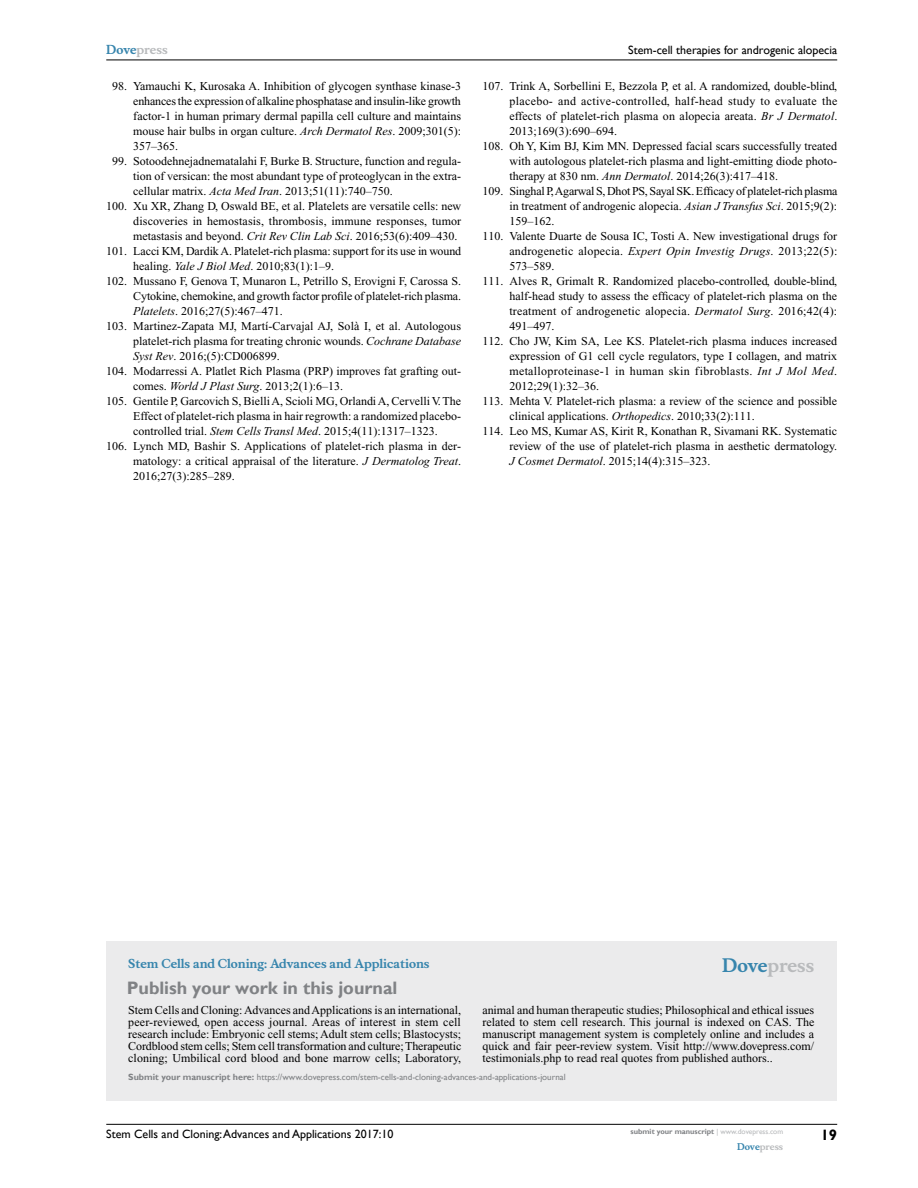
<style>
.page{position:relative;width:918px;height:1188px;background:#fff}
.page>*{position:absolute;margin:0;border:0;box-sizing:border-box;transform-origin:0 0}
.t1{font:700 18px "Gill Sans";color:#808285}
.t2{font:700 18px "Musee";color:#b8babc}
.t3{font:700 15px "Gill Sans";color:#000}
.t4{font:12px/12px "Times New Roman";color:#000;text-align:justify}
.t5{font:12px "Times New Roman";letter-spacing:.025em;color:#000}
.t6{font:12px "Gill Sans";color:#000}
.t7{font:12px "Times New Roman";letter-spacing:.02em;color:#000}
.t8{font:700 12px "Musee";color:#3785ad}
.t9{font:700 12px "Musee";color:#b8babc}
.t10{font:9px "Gill Sans";color:#808285}
.t11{font:700 9px "Musee";color:#b8babc}
.t12{font:700 7.5px "Gill Sans";color:#808285}
.s1{color:#3785ad}
.s2{font-style:italic}
.s3{font-weight:700}
.s4{font-weight:400;color:#b8babc}
</style>
<div class="page">
<div style="left:106px;top:941px;width:731px;height:159px;background:#ebebec"></div>
<hr style="left:106px;top:1124px;width:731px;height:1px;background:#000">
<hr style="left:106px;top:60px;width:731px;height:1px;background:#000">
<p class="t9" style="left:106px;top:43px;width:63px"><span class="s1">Dove</span>press</p>
<p class="t4" style="left:133px;top:79px;width:329px;line-height:15px;text-indent:-21px">98. Yamauchi K, Kurosaka A. Inhibition of glycogen synthase kinase-3 enhances the expression of alkaline phosphatase and insulin-like growth factor-1 in human primary dermal papilla cell culture and maintains mouse hair bulbs in organ culture. <span class="s2">Arch Dermatol Res</span>. 2009;301(5):<br>357–365.</p>
<p class="t4" style="left:112px;top:155px;width:350px">99. Sotoodehnejadnematalahi F, Burke B. Structure, function and regula-</p>
<p class="t4" style="left:133px;top:170px;width:329px">tion of versican: the most abundant type of proteoglycan in the extra-</p>
<p class="t4" style="left:133px;top:185px;width:261px">cellular matrix. <span class="s2">Acta Med Iran</span>. 2013;51(11):740–750.</p>
<p class="t4" style="left:106px;top:200px;width:356px">100. Xu XR, Zhang D, Oswald BE, et al. Platelets are versatile cells: new</p>
<p class="t4" style="left:133px;top:215px;width:330px">discoveries in hemostasis, thrombosis, immune responses, tumor</p>
<p class="t4" style="left:133px;top:230px;width:326px">metastasis and beyond. <span class="s2">Crit Rev Clin Lab Sci</span>. 2016;53(6):409–430.</p>
<p class="t4" style="left:106px;top:245px;width:357px">101. Lacci KM, Dardik A. Platelet-rich plasma: support for its use in wound</p>
<p class="t4" style="left:133px;top:260px;width:202px">healing. <span class="s2">Yale J Biol Med</span>. 2010;83(1):1–9.</p>
<p class="t4" style="left:106px;top:275px;width:356px">102. Mussano F, Genova T, Munaron L, Petrillo S, Erovigni F, Carossa S.</p>
<p class="t4" style="left:133px;top:290px;width:329px">Cytokine, chemokine, and growth factor profile of platelet-rich plasma.</p>
<p class="t4" style="left:133px;top:305px;width:151px"><span class="s2">Platelets</span>. 2016;27(5):467–471.</p>
<p class="t4" style="left:106px;top:320px;width:356px">103. Martinez-Zapata MJ, Martí-Carvajal AJ, Solà I, et al. Autologous</p>
<p class="t4" style="left:133px;top:335px;width:329px">platelet-rich plasma for treating chronic wounds. <span class="s2">Cochrane Database</span></p>
<p class="t4" style="left:133px;top:350px;width:148px"><span class="s2">Syst Rev</span>. 2016;(5):CD006899.</p>
<p class="t4" style="left:106px;top:365px;width:356px">104. Modarressi A. Platlet Rich Plasma (PRP) improves fat grafting out-</p>
<p class="t4" style="left:133px;top:380px;width:211px">comes. <span class="s2">World J Plast Surg</span>. 2013;2(1):6–13.</p>
<p class="t4" style="left:106px;top:395px;width:356px">105. Gentile P, Garcovich S, Bielli A, Scioli MG, Orlandi A, Cervelli V. The</p>
<p class="t4" style="left:133px;top:410px;width:329px">Effect of platelet-rich plasma in hair regrowth: a randomized placebo-</p>
<p class="t4" style="left:133px;top:425px;width:306px">controlled trial. <span class="s2">Stem Cells Transl Med</span>. 2015;4(11):1317–1323.</p>
<p class="t4" style="left:106px;top:440px;width:356px">106. Lynch MD, Bashir S. Applications of platelet-rich plasma in der-</p>
<p class="t4" style="left:133px;top:455px;width:329px">matology: a critical appraisal of the literature. <span class="s2">J Dermatolog Treat</span>.</p>
<p class="t4" style="left:133px;top:470px;width:103px">2016;27(3):285–289.</p>
<p class="t6" style="left:628px;top:43px;width:210px">Stem-cell therapies for androgenic alopecia</p>
<p class="t4" style="left:482px;top:80px;width:356px">107. Trink A, Sorbellini E, Bezzola P, et al. A randomized, double-blind,</p>
<p class="t5" style="left:509px;top:95px;width:330px">placebo- and active-controlled, half-head study to evaluate the</p>
<p class="t4" style="left:509px;top:110px;width:330px">effects of platelet-rich plasma on alopecia areata. <span class="s2">Br J Dermatol</span>.</p>
<p class="t4" style="left:509px;top:125px;width:109px">2013;169(3):690–694.</p>
<p class="t4" style="left:482px;top:140px;width:356px">108. Oh Y, Kim BJ, Kim MN. Depressed facial scars successfully treated</p>
<p class="t4" style="left:509px;top:155px;width:329px">with autologous platelet-rich plasma and light-emitting diode photo-</p>
<p class="t4" style="left:509px;top:170px;width:270px">therapy at 830 nm. <span class="s2">Ann Dermatol</span>. 2014;26(3):417–418.</p>
<p class="t4" style="left:482px;top:185px;width:357px">109. Singhal P, Agarwal S, Dhot PS, Sayal SK. Efficacy of platelet-rich plasma</p>
<p class="t4" style="left:509px;top:200px;width:329px">in treatment of androgenic alopecia. <span class="s2">Asian J Transfus Sci</span>. 2015;9(2):</p>
<p class="t4" style="left:509px;top:215px;width:46px">159–162.</p>
<p class="t4" style="left:482px;top:230px;width:356px">110. Valente Duarte de Sousa IC, Tosti A. New investigational drugs for</p>
<p class="t7" style="left:509px;top:245px;width:330px">androgenetic alopecia. <span class="s2">Expert Opin Investig Drugs</span>. 2013;22(5):</p>
<p class="t4" style="left:509px;top:260px;width:46px">573–589.</p>
<p class="t4" style="left:482px;top:275px;width:356px">111. Alves R, Grimalt R. Randomized placebo-controlled, double-blind,</p>
<p class="t4" style="left:509px;top:290px;width:329px">half-head study to assess the efficacy of platelet-rich plasma on the</p>
<p class="t4" style="left:509px;top:305px;width:329px">treatment of androgenetic alopecia. <span class="s2">Dermatol Surg</span>. 2016;42(4):</p>
<p class="t4" style="left:509px;top:320px;width:46px">491–497.</p>
<p class="t4" style="left:482px;top:335px;width:356px">112. Cho JW, Kim SA, Lee KS. Platelet-rich plasma induces increased</p>
<p class="t4" style="left:509px;top:350px;width:329px">expression of G1 cell cycle regulators, type I collagen, and matrix</p>
<p class="t5" style="left:509px;top:365px;width:329px">metalloproteinase-1 in human skin fibroblasts. <span class="s2">Int J Mol Med</span>.</p>
<p class="t4" style="left:509px;top:380px;width:91px">2012;29(1):32–36.</p>
<p class="t4" style="left:482px;top:395px;width:356px">113. Mehta V. Platelet-rich plasma: a review of the science and possible</p>
<p class="t4" style="left:509px;top:410px;width:247px">clinical applications. <span class="s2">Orthopedics</span>. 2010;33(2):111.</p>
<p class="t4" style="left:482px;top:425px;width:356px">114. Leo MS, Kumar AS, Kirit R, Konathan R, Sivamani RK. Systematic</p>
<p class="t4" style="left:509px;top:440px;width:329px">review of the use of platelet-rich plasma in aesthetic dermatology.</p>
<p class="t4" style="left:509px;top:455px;width:202px"><span class="s2">J Cosmet Dermatol</span>. 2015;14(4):315–323.</p>
<p class="t8" style="left:128px;top:956px;width:303px">Stem Cells and Cloning: Advances and Applications</p>
<h1 class="t1" style="left:127px;top:977px;width:272px">Publish your work in this journal</h1>
<h1 class="t2" style="left:722px;top:955px;width:94px"><span class="s1">Dove</span>press</h1>
<p class="t4" style="left:128px;top:1004px;width:335px">Stem Cells and Cloning: Advances and Applications is an international, peer-reviewed, open access journal. Areas of interest in stem cell research include: Embryonic cell stems; Adult stem cells; Blastocysts; Cordblood stem cells; Stem cell transformation and culture; Therapeutic cloning; Umbilical cord blood and bone marrow cells; Laboratory,</p>
<p class="t4" style="left:482px;top:1004px;width:334px">animal and human therapeutic studies; Philosophical and ethical issues related to stem cell research. This journal is indexed on CAS. The manuscript management system is completely online and includes a quick and fair peer-review system. Visit http://www.dovepress.com/ testimonials.php to read real quotes from published authors..</p>
<p class="t10" style="left:128px;top:1072px;width:439px"><span class="s3">Submit your manuscript here:</span> https://www.dovepress.com/stem-cells-and-cloning-advances-and-applications-journal</p>
<p class="t6" style="left:106px;top:1127px;width:289px">Stem Cells and Cloning: Advances and Applications 2017:10</p>
<p class="t12" style="left:631px;top:1127px;width:154px">submit your manuscript <span class="s4">| www.dovepress.com</span></p>
<p class="t11" style="left:737px;top:1141px;width:48px"><span class="s1">Dove</span>press</p>
<p class="t3" style="left:821px;top:1126px;width:18px">19</p>
</div>
